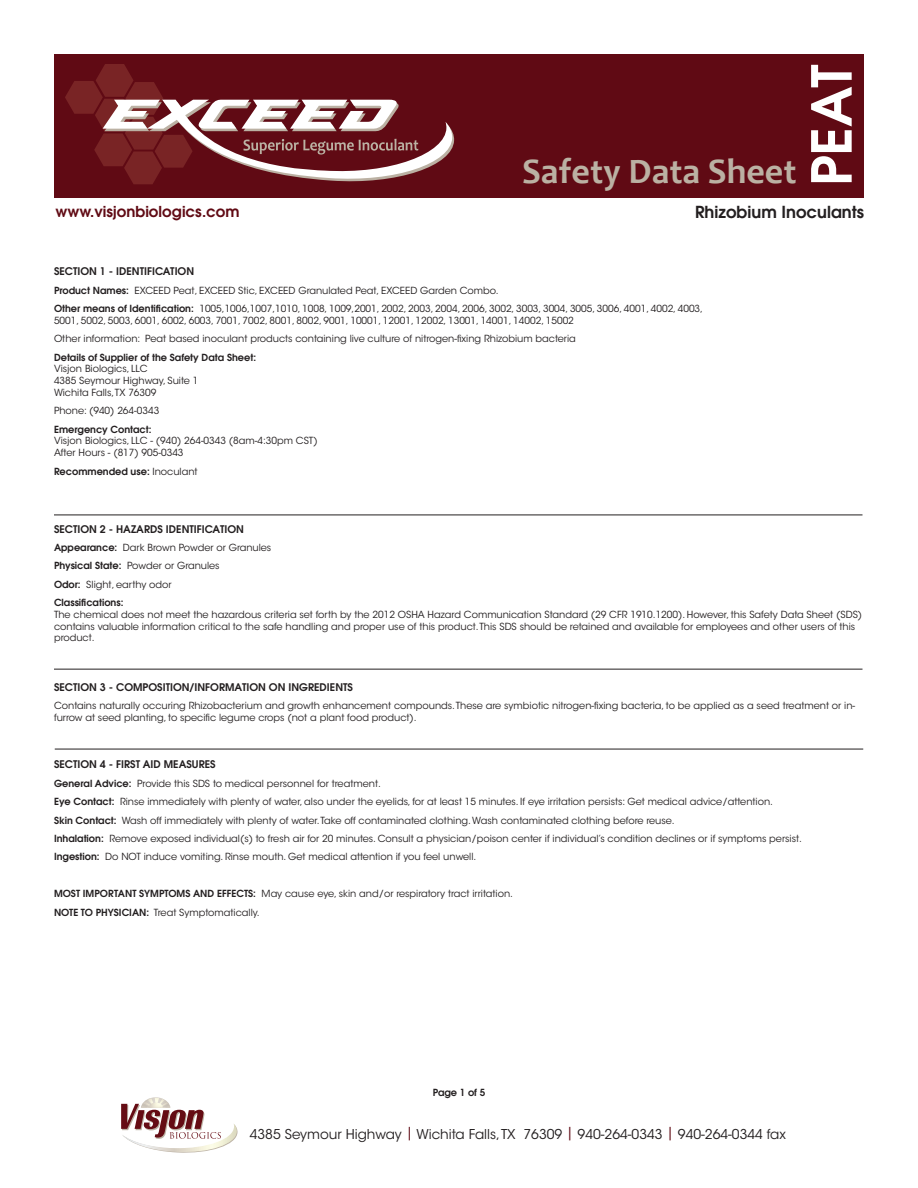
<style>
.page{position:relative;width:918px;height:1188px;background:#fff}
.page>*{position:absolute;margin:0;border:0;box-sizing:border-box;transform-origin:0 0}
.t1{font:700 36px "Candara";color:#bbb1a3}
.t2{font:600 16.5px "Avant Garde";color:#231f20}
.t3{font:600 15px "Avant Garde";color:#600a14}
.t4{font:13.5px "ITC Avant Garde Std";color:#231f20}
.t5{font:600 10.5px "Avant Garde";color:#231f20}
.t6{font:9.75px/18.5px "ITC Avant Garde Std";color:#231f20}
.t7{font:600 9.75px "Avant Garde";color:#231f20}
.s1{font-family:"Avant Garde";font-weight:600}
.s2{font-family:"ITC Avant Garde Std";font-weight:400}
.s3{color:#600a14}
</style>
<div class="page">
<div style="left:54px;top:54px;width:810px;height:143px;background:#600a14"></div>
<svg style="left:65px;top:64px;width:389px;height:120px"></svg>
<svg style="left:811px;top:65px;width:41px;height:117px"></svg>
<svg style="left:121px;top:1097px;width:117px;height:56px"></svg>
<hr style="left:54px;top:515px;width:808px;height:1px;background:#231f20">
<hr style="left:54px;top:669px;width:808px;height:1px;background:#231f20">
<hr style="left:55px;top:749px;width:808px;height:1px;background:#231f20">
<h1 class="t1" style="left:522px;top:150px;width:276px">Safety Data Sheet</h1>
<h3 class="t3" style="left:56px;top:202px;width:186px">www.visjonbiologics.com</h3>
<h2 class="t2" style="left:695px;top:201px;width:170px">Rhizobium Inoculants</h2>
<p class="t5" style="left:54px;top:264px;width:142px">SECTION 1 - IDENTIFICATION</p>
<p class="t6" style="left:54px;top:281px;width:651px"><span class="s1">Product Names:</span> EXCEED Peat, EXCEED Stic, EXCEED Granulated Peat, EXCEED Garden Combo.<br><span class="s1">Other means of Identification:</span> 1005,1006,1007,1010, 1008, 1009,2001, 2002, 2003, 2004, 2006, 3002, 3003, 3004, 3005, 3006, 4001, 4002, 4003,</p>
<p class="t6" style="left:54px;top:311px;width:523px">5001, 5002, 5003, 6001, 6002, 6003, 7001, 7002, 8001, 8002, 9001, 10001, 12001, 12002, 13001, 14001, 14002, 15002<br>Other information: Peat based inoculant products containing live culture of nitrogen-fixing Rhizobium bacteria</p>
<p class="t7" style="left:54px;top:351px;width:204px">Details of Supplier of the Safety Data Sheet:</p>
<p class="t6" style="left:54px;top:363px;width:146px;line-height:11.7px">Visjon Biologics, LLC<br>4385 Seymour Highway, Suite 1<br>Wichita Falls, TX 76309</p>
<p class="t6" style="left:54px;top:402px;width:107px">Phone: (940) 264-0343</p>
<p class="t7" style="left:54px;top:423px;width:99px">Emergency Contact:</p>
<p class="t6" style="left:54px;top:435px;width:265px;line-height:11.7px">Visjon Biologics, LLC - (940) 264-0343 (8am-4:30pm CST)<br>After Hours - (817) 905-0343</p>
<p class="t7" style="left:54px;top:465px;width:145px">Recommended use: <span class="s2">Inoculant</span></p>
<p class="t5" style="left:54px;top:522px;width:191px">SECTION 2 - HAZARDS IDENTIFICATION</p>
<p class="t6" style="left:54px;top:538px;width:219px"><span class="s1">Appearance:</span> Dark Brown Powder or Granules<br><span class="s1">Physical State:</span> Powder or Granules<br><span class="s1">Odor:</span> Slight, earthy odor</p>
<p class="t7" style="left:54px;top:596px;width:71px">Classifications:</p>
<p class="t6" style="left:54px;top:609px;width:810px;line-height:11.7px">The chemical does not meet the hazardous criteria set forth by the 2012 OSHA Hazard Communication Standard (29 CFR 1910.1200). However, this Safety Data Sheet (SDS) contains valuable information critical to the safe handling and proper use of this product. This SDS should be retained and available for employees and other users of this product.</p>
<p class="t5" style="left:54px;top:680px;width:300px">SECTION 3 - COMPOSITION/INFORMATION ON INGREDIENTS</p>
<p class="t6" style="left:54px;top:700px;width:803px;line-height:11.7px">Contains naturally occuring Rhizobacterium and growth enhancement compounds. These are symbiotic nitrogen-fixing bacteria, to be applied as a seed treatment or in&shy;furrow at seed planting, to specific legume crops (not a plant food product).</p>
<p class="t5" style="left:54px;top:758px;width:163px">SECTION 4 - FIRST AID MEASURES</p>
<p class="t6" style="left:54px;top:774px;width:749px"><span class="s1">General Advice:</span> Provide this SDS to medical personnel for treatment.<br><span class="s1">Eye Contact:</span> Rinse immediately with plenty of water, also under the eyelids, for at least 15 minutes. If eye irritation persists: Get medical advice/attention.<br><span class="s1">Skin Contact:</span> Wash off immediately with plenty of water. Take off contaminated clothing. Wash contaminated clothing before reuse.<br><span class="s1">Inhalation:</span> Remove exposed individual(s) to fresh air for 20 minutes. Consult a physician/poison center if individual’s condition declines or if symptoms persist.<br><span class="s1">Ingestion:</span> Do NOT induce vomiting. Rinse mouth. Get medical attention if you feel unwell.</p>
<p class="t6" style="left:54px;top:885px;width:461px"><span class="s1">MOST IMPORTANT SYMPTOMS AND EFFECTS:</span> May cause eye, skin and/or respiratory tract irritation.<br><span class="s1">NOTE TO PHYSICIAN:</span> Treat Symptomatically.</p>
<p class="t7" style="left:433px;top:1086px;width:54px">Page 1 of 5</p>
<h3 class="t4" style="left:250px;top:1126px;width:538px">4385 Seymour Highway <span class="s3">|</span> Wichita Falls, TX 76309 <span class="s3">|</span> 940-264-0343 <span class="s3">|</span> 940-264-0344 fax</h3>
</div>
